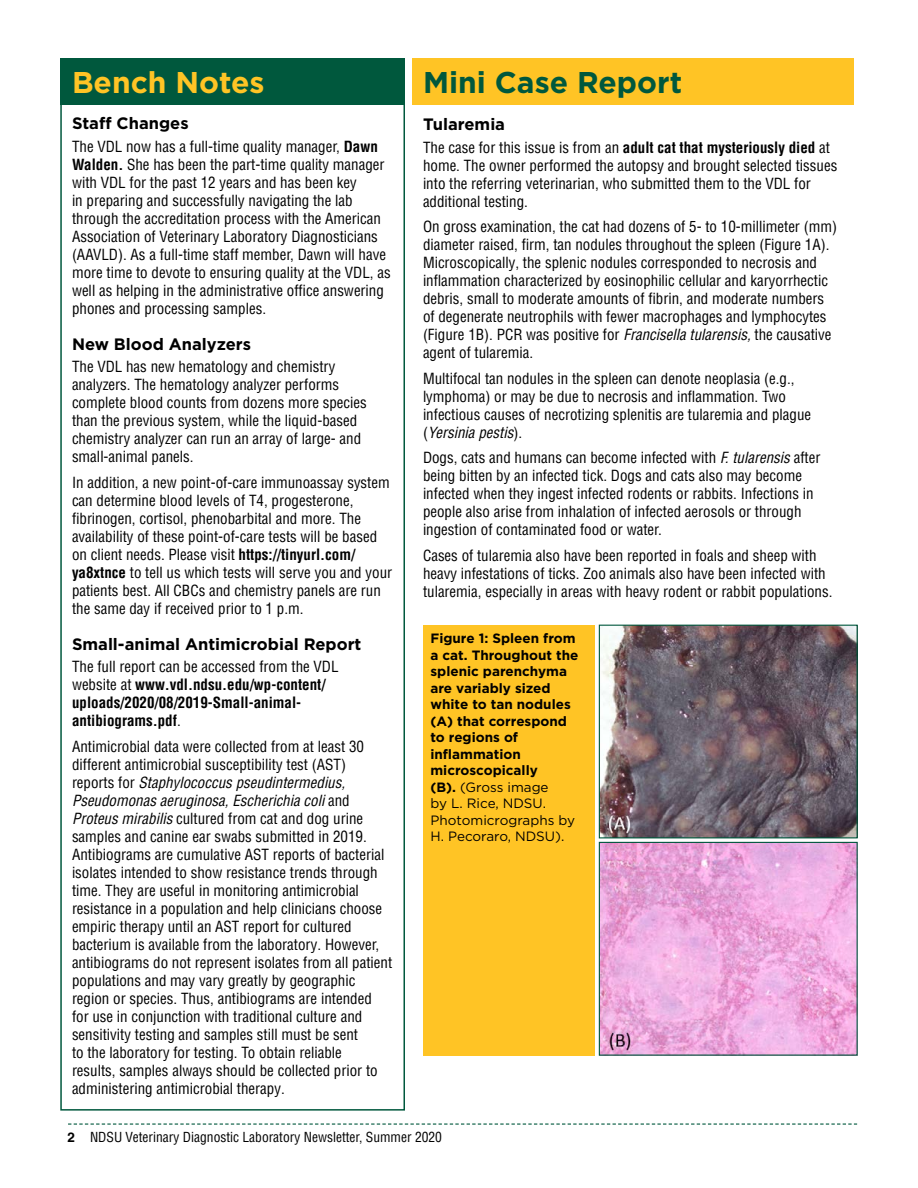
<style>
.page{position:relative;width:918px;height:1188px;background:#fff}
.page>*{position:absolute;margin:0;border:0;box-sizing:border-box;transform-origin:0 0}
.t1{font:700 30px "Gotham";color:#00583d}
.t2{font:700 30px "Gotham";color:#ffc425}
.t3{font:700 16.5px "Gotham";color:#000}
.t4{font:condensed 15px/18px "Helvetica LT Pro";color:#000}
.t5{font:700 condensed 15px/18px "Helvetica LT Pro";color:#000}
.t6{font:700 13.5px/16.5px "Gotham";color:#000}
.t7{font:condensed 13.5px "Helvetica LT Pro";color:#000}
.s1{font-weight:700}
.s2{font-weight:400}
.s3{font-style:italic}
.s4{font-family:"Helvetica LT Std";font-weight:700;font-stretch:normal}
</style>
<div class="page">
<div style="left:60px;top:58px;width:345px;height:46px;background:#00583d"></div>
<div style="left:423px;top:625px;width:172px;height:431px;background:#ffc425"></div>
<svg style="left:68px;top:1124px;width:789px;height:1px"></svg>
<div style="left:412px;top:58px;width:442px;height:46px;background:#ffc425"></div>
<img style="left:601px;top:627px;width:255px;height:209px">
<div style="left:599px;top:625px;width:259px;height:213px;border:1px solid #00583d"></div>
<img style="left:601px;top:844px;width:255px;height:210px">
<div style="left:599px;top:842px;width:259px;height:214px;border:1px solid #00583d"></div>
<h1 class="t2" style="left:72px;top:63px;width:194px">Bench Notes</h1>
<p class="t3" style="left:72px;top:113px;width:118px">Staff Changes</p>
<p class="t4" style="left:72px;top:137px;width:320px">The VDL now has a full-time quality manager, <span class="s1">Dawn Walden.</span> She has been the part-time quality manager with VDL for the past 12 years and has been key<br>in preparing and successfully navigating the lab through the accreditation process with the American Association of Veterinary Laboratory Diagnosticians (AAVLD). As a full-time staff member, Dawn will have more time to devote to ensuring quality at the VDL, as well as helping in the administrative office answering phones and processing samples.</p>
<p class="t3" style="left:72px;top:333px;width:181px">New Blood Analyzers</p>
<p class="t4" style="left:72px;top:358px;width:296px">The VDL has new hematology and chemistry analyzers. The hematology analyzer performs complete blood counts from dozens more species than the previous system, while the liquid-based chemistry analyzer can run an array of large- and small-animal panels.</p>
<p class="t4" style="left:72px;top:473px;width:322px">In addition, a new point-of-care immunoassay system can determine blood levels of T4, progesterone, fibrinogen, cortisol, phenobarbital and more. The availability of these point-of-care tests will be based on client needs. Please visit <span class="s1">https://tinyurl.com/ ya8xtnce</span> to tell us which tests will serve you and your patients best. All CBCs and chemistry panels are run the same day if received prior to 1 p.m.</p>
<p class="t3" style="left:72px;top:633px;width:291px">Small-animal Antimicrobial Report</p>
<p class="t5" style="left:72px;top:658px;width:268px"><span class="s2">The full report can be accessed from the VDL website at</span> www.vdl.ndsu.edu/wp-content/ uploads/2020/08/2019-Small-animal&shy;antibiograms.pdf<span class="s2">.</span></p>
<p class="t4" style="left:72px;top:737px;width:322px">Antimicrobial data were collected from at least 30 different antimicrobial susceptibility test (AST)<br>reports for <span class="s3">Staphylococcus pseudintermedius, Pseudomonas aeruginosa, Escherichia coli</span> and <span class="s3">Proteus mirabilis</span> cultured from cat and dog urine samples and canine ear swabs submitted in 2019.<br>Antibiograms are cumulative AST reports of bacterial isolates intended to show resistance trends through time. They are useful in monitoring antimicrobial resistance in a population and help clinicians choose empiric therapy until an AST report for cultured bacterium is available from the laboratory. However, antibiograms do not represent isolates from all patient populations and may vary greatly by geographic region or species. Thus, antibiograms are intended<br>for use in conjunction with traditional culture and sensitivity testing and samples still must be sent<br>to the laboratory for testing. To obtain reliable<br>results, samples always should be collected prior to administering antimicrobial therapy.</p>
<h1 class="t1" style="left:423px;top:63px;width:261px">Mini Case Report</h1>
<p class="t3" style="left:423px;top:113px;width:84px">Tularemia</p>
<p class="t4" style="left:423px;top:138px;width:416px">The case for this issue is from an <span class="s1">adult cat that mysteriously died</span> at home. The owner performed the autopsy and brought selected tissues into the referring veterinarian, who submitted them to the VDL for additional testing.</p>
<p class="t4" style="left:423px;top:218px;width:416px">On gross examination, the cat had dozens of 5- to 10-millimeter (mm) diameter raised, firm, tan nodules throughout the spleen (Figure 1A).<br>Microscopically, the splenic nodules corresponded to necrosis and inflammation characterized by eosinophilic cellular and karyorrhectic debris, small to moderate amounts of fibrin, and moderate numbers of degenerate neutrophils with fewer macrophages and lymphocytes (Figure 1B). PCR was positive for <span class="s3">Francisella tularensis,</span> the causative agent of tularemia.</p>
<p class="t4" style="left:423px;top:369px;width:390px">Multifocal tan nodules in the spleen can denote neoplasia (e.g., lymphoma) or may be due to necrosis and inflammation. Two infectious causes of necrotizing splenitis are tularemia and plague (<span class="s3">Yersinia pestis</span>).</p>
<p class="t4" style="left:423px;top:449px;width:399px">Dogs, cats and humans can become infected with <span class="s3">F. tularensis</span> after being bitten by an infected tick. Dogs and cats also may become infected when they ingest infected rodents or rabbits. Infections in people also arise from inhalation of infected aerosols or through ingestion of contaminated food or water.</p>
<p class="t4" style="left:423px;top:546px;width:411px">Cases of tularemia also have been reported in foals and sheep with heavy infestations of ticks. Zoo animals also have been infected with tularemia, especially in areas with heavy rodent or rabbit populations.</p>
<p class="t6" style="left:430px;top:630px;width:149px">Figure 1: Spleen from a cat. Throughout the splenic parenchyma are variably sized white to tan nodules (A) that correspond to regions of inflammation microscopically<br>(B). <span class="s2">(Gross image<br>by L. Rice, NDSU.<br>Photomicrographs by<br>H. Pecoraro, NDSU).</span></p>
<p class="t7" style="left:68px;top:1129px;width:376px"><span class="s4">2</span> NDSU Veterinary Diagnostic Laboratory Newsletter, Summer 2020</p>
</div>
